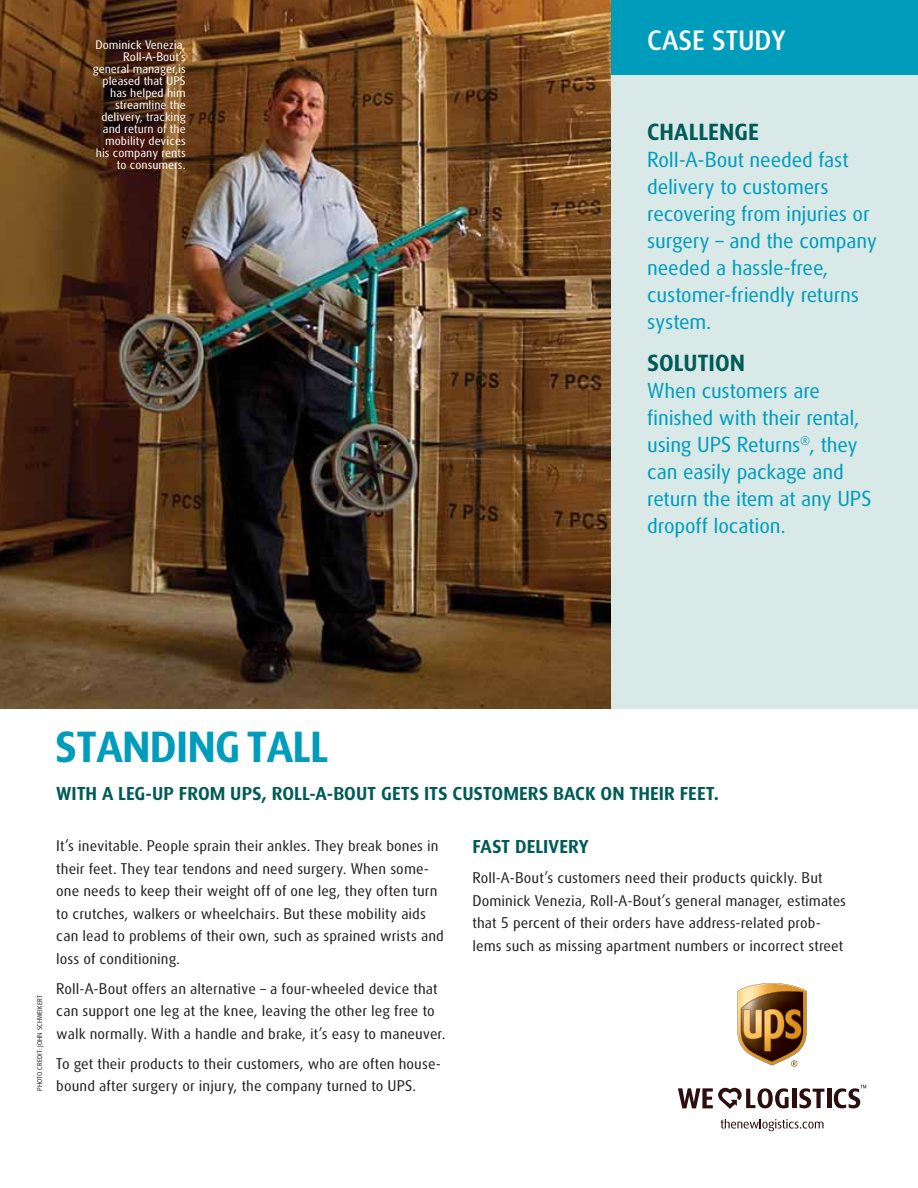
<style>
.page{position:relative;width:918px;height:1188px;background:#fff}
.page>*{position:absolute;margin:0;border:0;box-sizing:border-box;transform-origin:0 0}
.t1{font:700 42px "UPS Sans";color:#009cbb}
.t2{font:500 27px "UPS Sans";letter-spacing:-.005em;color:#fff}
.t3{font:700 22.5px "UPS Sans";color:#005b57}
.t4{font:21px/27px "UPS Sans";letter-spacing:-.01em;color:#009cbb}
.t5{font:700 18px "UPS Sans";color:#005b57}
.t6{font:15px/22.5px "UPS Sans";letter-spacing:.005em;color:#231f20}
.t7{font:12px/12px "UPS Sans";color:#fff;text-align:right}
.t8{font:6.75px "UPS Sans";color:#231f20}
</style>
<div class="page">
<img style="left:0;top:0;width:611px;height:709px">
<div style="left:611px;top:7px;width:307px;height:702px;background:#d8e9e8"></div>
<div style="left:611px;top:0;width:307px;height:74px;background:#009cbb"></div>
<svg style="left:678px;top:1088px;width:111px;height:21px"></svg>
<hr style="left:792px;top:1089px;width:4px;height:19px;background:#2b0f0f">
<svg style="left:799px;top:1088px;width:25px;height:20px"></svg>
<hr style="left:827px;top:1089px;width:4px;height:19px;background:#2b0f0f">
<svg style="left:834px;top:1085px;width:32px;height:23px"></svg>
<svg style="left:721px;top:1119px;width:103px;height:12px"></svg>
<svg style="left:738px;top:983px;width:69px;height:84px;background:#a57f51"></svg>
<p class="t7" style="left:93px;top:39px;width:95px">Dominick Venezia,<br>Roll-A-Bout’s general manager,is pleased that UPS has helped him streamline the delivery, tracking and return of the mobility devices his company rents to consumers.</p>
<h2 class="t2" style="left:647px;top:25px;width:140px">CASE STUDY</h2>
<h3 class="t3" style="left:647px;top:118px;width:113px">CHALLENGE</h3>
<h3 class="t4" style="left:647px;top:146px;width:231px">Roll-A-Bout needed fast delivery to customers recovering from injuries or surgery – and the company needed a hassle-free, customer-friendly returns system.</h3>
<h3 class="t3" style="left:647px;top:349px;width:99px">SOLUTION</h3>
<h3 class="t4" style="left:647px;top:377px;width:224px">When customers are finished with their rental, using UPS Returns<sup>®</sup>, they can easily package and return the item at any UPS dropoff location.</h3>
<h1 class="t1" style="left:55px;top:723px;width:24px">STAN</h1>
<h1 class="t1" style="left:150px;top:723px;width:118px">DING TALL</h1>
<p class="t5" style="left:56px;top:783px;width:25px">WITH</p>
<p class="t5" style="left:102px;top:783px;width:254px">A LEG-UP FROM UPS, ROLL-A-BOUT</p>
<p class="t5" style="left:381px;top:783px;width:11px">GETS</p>
<p class="t5" style="left:424px;top:783px;width:40px">ITS CUSTO</p>
<p class="t5" style="left:503px;top:783px;width:136px">MERS BACK ON THEI</p>
<p class="t5" style="left:664px;top:783px;width:26px">R FEET</p>
<p class="t5" style="left:714px;top:783px;width:7px">.</p>
<p class="t8" style="left:36px;top:1091px;width:97px;rotate:-90deg">Photo credit: john schweikert</p>
<p class="t6" style="left:56px;top:835px;width:389px">It’s inevitable. People sprain their ankles. They break bones in their feet. They tear tendons and need surgery. When some&shy;one needs to keep their weight off of one leg, they often turn to crutches, walkers or wheelchairs. But these mobility aids can lead to problems of their own, such as sprained wrists and loss of conditioning.</p>
<p class="t6" style="left:56px;top:977px;width:391px">Roll-A-Bout offers an alternative – a four-wheeled device that can support one leg at the knee, leaving the other leg free to walk normally. With a handle and brake, it’s easy to maneuver.</p>
<p class="t6" style="left:56px;top:1052px;width:386px">To get their products to their customers, who are often house&shy;bound after surgery or injury, the company turned to UPS.</p>
<p class="t5" style="left:472px;top:836px;width:19px">FAST</p>
<p class="t5" style="left:515px;top:836px;width:75px">DELIVERY</p>
<p class="t6" style="left:472px;top:867px;width:375px">Roll-A-Bout’s customers need their products quickly. But Dominick Venezia, Roll-A-Bout’s general manager, estimates that 5 percent of their orders have address-related prob&shy;lems such as missing apartment numbers or incorrect street</p>
</div>
